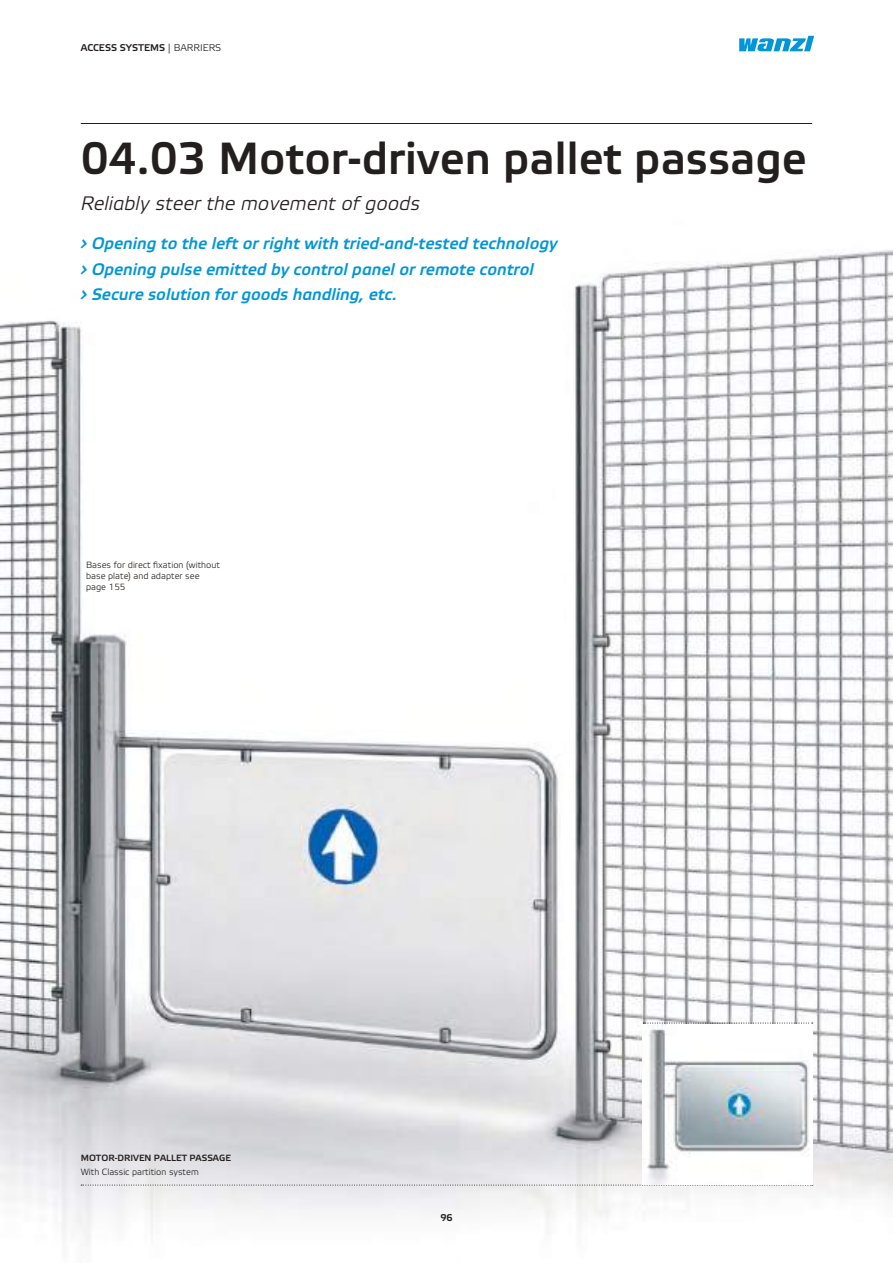
<style>
.page{position:relative;width:893px;height:1263px;background:#fff}
.page>*{position:absolute;margin:0;border:0;box-sizing:border-box;transform-origin:0 0}
.t1{font:500 45px "Wanzl Etelka";color:#241f1f}
.t2{font:italic 300 19.5px "Wanzl Etelka";color:#241f1f}
.t3{font:italic 500 16.5px/25.5px "Wanzl Etelka";color:#0096d7}
.t4{font:500 9.75px "Wanzl Etelka";color:#241f1f}
.t5{font:300 9px/10.8px "Wanzl Etelka";color:#241f1f}
.t6{font:500 9px "Wanzl Etelka";color:#241f1f}
.s1{font-weight:300}
</style>
<div class="page">
<img style="left:0;top:249px;width:893px;height:992px">
<svg style="left:739px;top:36px;width:75px;height:15px"></svg>
<hr style="left:81px;top:123px;width:731px;height:1px;background:#241f1f">
<svg style="left:81px;top:1185px;width:732px;height:1px"></svg>
<svg style="left:643px;top:1023px;width:170px;height:1px"></svg>
<img style="left:643px;top:1024px;width:166px;height:160px">
<p class="t4" style="left:81px;top:42px;width:142px">ACCESS SYSTEMS <span class="s1">| BARRIERS</span></p>
<h1 class="t1" style="left:81px;top:132px;width:727px">04.03 Motor-driven pallet passage</h1>
<p class="t2" style="left:81px;top:192px;width:341px">Reliably steer the movement of goods</p>
<p class="t3" style="left:81px;top:232px;width:478px">› Opening to the left or right with tried-and-tested technology › Opening pulse emitted by control panel or remote control<br>› Secure solution for goods handling, etc.</p>
<p class="t5" style="left:86px;top:560px;width:135px">Bases for direct fixation (without base plate) and adapter see page 155</p>
<p class="t6" style="left:81px;top:1153px;width:152px">MOTOR-DRIVEN PALLET PASSAGE</p>
<p class="t5" style="left:81px;top:1167px;width:120px">With Classic partition system</p>
<p class="t4" style="left:440px;top:1212px;width:14px">96</p>
</div>
